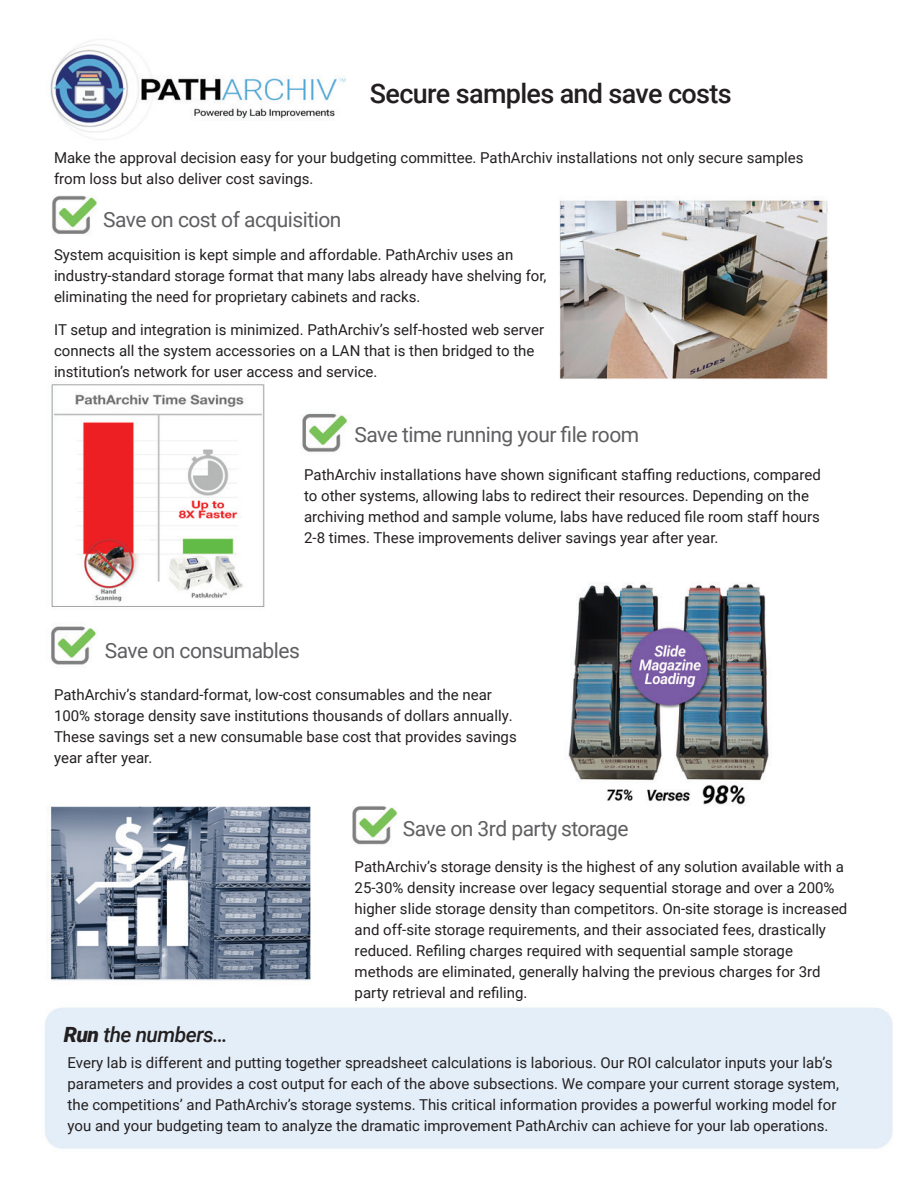
<style>
.page{position:relative;width:918px;height:1188px;background:#fff}
.page>*{position:absolute;margin:0;border:0;box-sizing:border-box;transform-origin:0 0}
.t1{font:500 27px "Roboto";letter-spacing:-.025em;color:#231f20}
.t2{font:21px "Roboto";letter-spacing:-.025em;color:#5f5f62}
.t3{font:italic 500 21px "Roboto";letter-spacing:-.025em;color:#231f20}
.t4{font:15px/21px "Roboto";color:#231f20}
.s1{font-weight:900}
</style>
<div class="page">
<img style="left:44px;top:40px;width:849px;height:1109px">
<h1 class="t1" style="left:370px;top:74px;width:363px">Secure samples and save costs</h1>
<p class="t4" style="left:54px;top:146px;width:751px">Make the approval decision easy for your budgeting committee. PathArchiv installations not only secure samples from loss but also deliver cost savings.</p>
<h2 class="t2" style="left:103px;top:205px;width:240px">Save on cost of acquisition</h2>
<p class="t4" style="left:54px;top:243px;width:494px">System acquisition is kept simple and affordable. PathArchiv uses an industry-standard storage format that many labs already have shelving for, eliminating the need for proprietary cabinets and racks.</p>
<p class="t4" style="left:54px;top:318px;width:492px">IT setup and integration is minimized. PathArchiv’s self-hosted web server connects all the system accessories on a LAN that is then bridged to the institution’s network for user access and service.</p>
<h2 class="t2" style="left:354px;top:420px;width:286px">Save time running your file room</h2>
<p class="t4" style="left:304px;top:464px;width:518px">PathArchiv installations have shown significant staffing reductions, compared to other systems, allowing labs to redirect their resources. Depending on the archiving method and sample volume, labs have reduced file room staff hours 2-8 times. These improvements deliver savings year after year.</p>
<h2 class="t2" style="left:105px;top:636px;width:197px">Save on consumables</h2>
<p class="t4" style="left:54px;top:684px;width:464px">PathArchiv’s standard-format, low-cost consumables and the near 100% storage density save institutions thousands of dollars annually.<br>These savings set a new consumable base cost that provides savings year after year.</p>
<h2 class="t2" style="left:403px;top:813px;width:227px">Save on 3rd party storage</h2>
<h2 class="t3" style="left:64px;top:1020px;width:165px"><span class="s1">Run</span> the numbers…</h2>
<p class="t4" style="left:355px;top:855px;width:494px">PathArchiv’s storage density is the highest of any solution available with a 25-30% density increase over legacy sequential storage and over a 200% higher slide storage density than competitors. On-site storage is increased and off-site storage requirements, and their associated fees, drastically reduced. Refiling charges required with sequential sample storage methods are eliminated, generally halving the previous charges for 3rd party retrieval and refiling.</p>
<p class="t4" style="left:68px;top:1052px;width:773px">Every lab is different and putting together spreadsheet calculations is laborious. Our ROI calculator inputs your lab’s parameters and provides a cost output for each of the above subsections. We compare your current storage system, the competitions’ and PathArchiv’s storage systems. This critical information provides a powerful working model for you and your budgeting team to analyze the dramatic improvement PathArchiv can achieve for your lab operations.</p>
</div>
